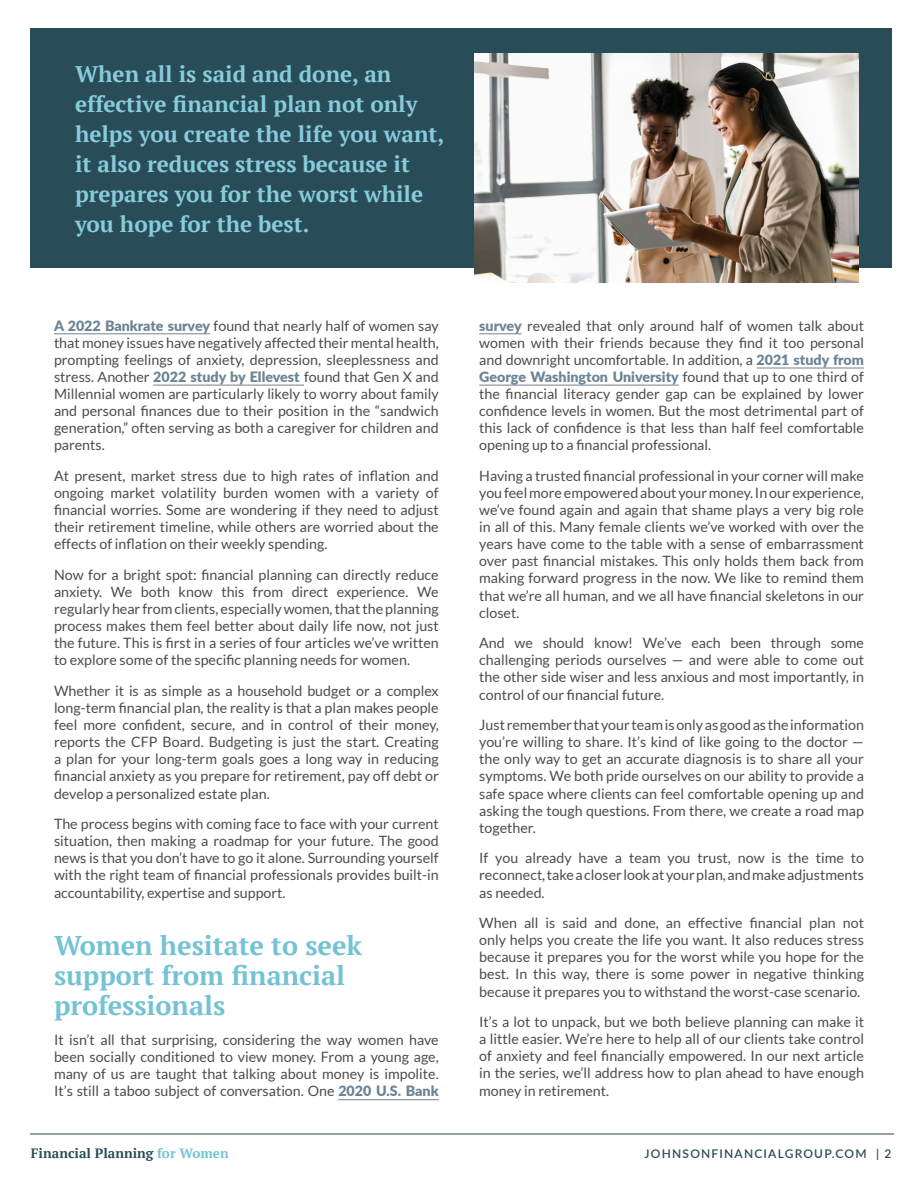
<style>
.page{position:relative;width:918px;height:1188px;background:#fff}
.page>*{position:absolute;margin:0;border:0;box-sizing:border-box;transform-origin:0 0}
.WP-_Paragraph_Header{font:700 27px/30px "PT Serif";color:#73c3d4}
.WP_-_Intro_Para_Text{font:700 22.5px/30px "PT Serif";color:#88ccdb}
.WP-_2_Col_body_text{font:14.25px/17.1px "Lato";color:#4b4c4d;text-align:justify}
.t1{font:700 13.5px "PT Serif";color:#294c59}
.t2{font:600 12px "Lato";letter-spacing:.1em;color:#294c59}
.s1{font-weight:900;color:#6d8495}
.s2{color:#73c2d4}
</style>
<div class="page">
<hr style="left:30px;top:1134px;width:864px;height:1px;background:#294c59">
<div style="left:30px;top:28px;width:862px;height:240px;background:#294c59"></div>
<img style="left:474px;top:54px;width:385px;height:229px">
<hr style="left:54px;top:333px;width:156px;height:1px;background:#6d8495">
<hr style="left:153px;top:385px;width:151px;height:1px;background:#6d8495">
<hr style="left:338px;top:1099px;width:101px;height:1px;background:#6d8495">
<hr style="left:479px;top:333px;width:43px;height:1px;background:#6d8495">
<hr style="left:757px;top:368px;width:107px;height:1px;background:#6d8495">
<hr style="left:479px;top:385px;width:200px;height:1px;background:#6d8495">
<p class="WP_-_Intro_Para_Text" style="left:75px;top:59px;width:371px">When all is said and done, an effective financial plan not only helps you create the life you want, it also reduces stress because it prepares you for the worst while you hope for the best.</p>
<p class="WP-_2_Col_body_text" style="left:54px;top:317px;width:386px"><span class="s1">A 2022 Bankrate survey</span> found that nearly half of women say that money issues have negatively affected their mental health, prompting feelings of anxiety, depression, sleeplessness and stress. Another <span class="s1">2022 study by Ellevest</span> found that Gen X and Millennial women are particularly likely to worry about family and personal finances due to their position in the “sandwich generation,” often serving as both a caregiver for children and parents.</p>
<p class="WP-_2_Col_body_text" style="left:54px;top:467px;width:386px">At present, market stress due to high rates of inflation and ongoing market volatility burden women with a variety of financial worries. Some are wondering if they need to adjust their retirement timeline, while others are worried about the effects of inflation on their weekly spending.</p>
<p class="WP-_2_Col_body_text" style="left:54px;top:566px;width:386px">Now for a bright spot: financial planning can directly reduce anxiety. We both know this from direct experience. We regularly hear from clients, especially women, that the planning process makes them feel better about daily life now, not just the future. This is first in a series of four articles we’ve written to explore some of the specific planning needs for women.</p>
<p class="WP-_2_Col_body_text" style="left:54px;top:682px;width:386px">Whether it is as simple as a household budget or a complex long-term financial plan, the reality is that a plan makes people feel more confident, secure, and in control of their money, reports the CFP Board. Budgeting is just the start. Creating a plan for your long-term goals goes a long way in reducing financial anxiety as you prepare for retirement, pay off debt or develop a personalized estate plan.</p>
<p class="WP-_2_Col_body_text" style="left:54px;top:815px;width:386px">The process begins with coming face to face with your current situation, then making a roadmap for your future. The good news is that you don’t have to go it alone. Surrounding yourself with the right team of financial professionals provides built-in accountability, expertise and support.</p>
<p class="WP-_Paragraph_Header" style="left:54px;top:930px;width:310px">Women hesitate to seek support from financial professionals</p>
<p class="WP-_2_Col_body_text" style="left:54px;top:1031px;width:386px">It isn’t all that surprising, considering the way women have been socially conditioned to view money. From a young age, many of us are taught that talking about money is impolite.<br>It’s still a taboo subject of conversation. One <span class="s1">2020 U.S. Bank</span></p>
<p class="WP-_2_Col_body_text" style="left:479px;top:317px;width:386px"><span class="s1">survey</span> revealed that only around half of women talk about women with their friends because they find it too personal and downright uncomfortable. In addition, a <span class="s1">2021 study from George Washington University</span> found that up to one third of the financial literacy gender gap can be explained by lower confidence levels in women. But the most detrimental part of this lack of confidence is that less than half feel comfortable opening up to a financial professional.</p>
<p class="WP-_2_Col_body_text" style="left:479px;top:467px;width:386px">Having a trusted financial professional in your corner will make you feel more empowered about your money. In our experience, we’ve found again and again that shame plays a very big role in all of this. Many female clients we’ve worked with over the years have come to the table with a sense of embarrassment over past financial mistakes. This only holds them back from making forward progress in the now. We like to remind them that we’re all human, and we all have financial skeletons in our closet.</p>
<p class="WP-_2_Col_body_text" style="left:479px;top:634px;width:386px">And we should know! We’ve each been through some challenging periods ourselves — and were able to come out the other side wiser and less anxious and most importantly, in control of our financial future.</p>
<p class="WP-_2_Col_body_text" style="left:479px;top:716px;width:386px">Just remember that your team is only as good as the information you’re willing to share. It’s kind of like going to the doctor — the only way to get an accurate diagnosis is to share all your symptoms. We both pride ourselves on our ability to provide a safe space where clients can feel comfortable opening up and asking the tough questions. From there, we create a road map together.</p>
<p class="WP-_2_Col_body_text" style="left:479px;top:850px;width:386px">If you already have a team you trust, now is the time to reconnect, take a closer look at your plan, and make adjustments as needed.</p>
<p class="WP-_2_Col_body_text" style="left:479px;top:914px;width:386px">When all is said and done, an effective financial plan not only helps you create the life you want. It also reduces stress because it prepares you for the worst while you hope for the best. In this way, there is some power in negative thinking because it prepares you to withstand the worst-case scenario.</p>
<p class="WP-_2_Col_body_text" style="left:479px;top:1013px;width:386px">It’s a lot to unpack, but we both believe planning can make it a little easier. We’re here to help all of our clients take control of anxiety and feel financially empowered. In our next article in the series, we’ll address how to plan ahead to have enough money in retirement.</p>
<p class="t1" style="left:31px;top:1145px;width:199px">Financial Planning <span class="s2">for Women</span></p>
<p class="t2" style="left:645px;top:1145px;width:248px">JOHNSONFINANCIALGROUP.COM | 2</p>
</div>
